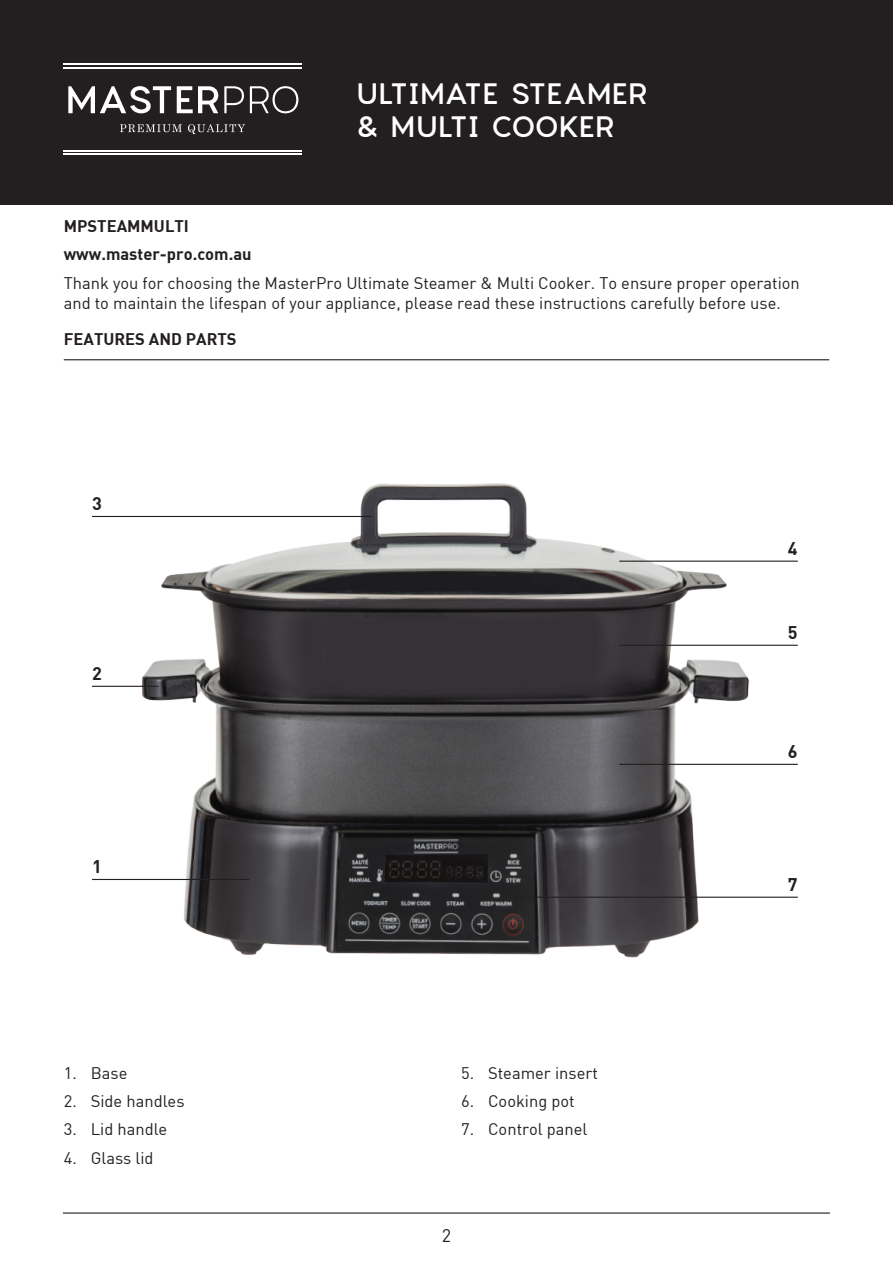
<style>
.page{position:relative;width:893px;height:1263px;background:#fff}
.page>*{position:absolute;margin:0;border:0;box-sizing:border-box;transform-origin:0 0}
.t1{font:500 29.1px/32.8px "Charlevoix Pro";letter-spacing:-.015em;color:#fff}
.t2{font:18px "DIN Bold";color:#231f20}
.t3{font:18px "DIN";color:#231f20}
.t4{font:16.5px/19.8px "DIN";color:#231f20}
.t5{font:16.5px/28.3px "DIN Bold";color:#231f20}
</style>
<div class="page">
<hr style="left:63px;top:1212px;width:767px;height:1px;background:#231f20">
<div style="left:0;top:0;width:893px;height:204px;background:#231f20"></div>
<hr style="left:64px;top:67px;width:238px;height:1px;background:#fff">
<hr style="left:64px;top:154px;width:238px;height:1px;background:#fff">
<hr style="left:64px;top:64px;width:238px;height:1px;background:#fff">
<hr style="left:64px;top:151px;width:238px;height:1px;background:#fff">
<svg style="left:68px;top:86px;width:103px;height:27px"></svg>
<svg style="left:177px;top:86px;width:41px;height:27px"></svg>
<svg style="left:224px;top:86px;width:20px;height:27px"></svg>
<svg style="left:250px;top:86px;width:48px;height:27px"></svg>
<svg style="left:120px;top:124px;width:62px;height:8px"></svg>
<svg style="left:188px;top:124px;width:57px;height:10px"></svg>
<hr style="left:64px;top:359px;width:765px;height:1px;background:#231f20">
<img style="left:113px;top:483px;width:661px;height:475px">
<hr style="left:92px;top:879px;width:157px;height:1px;background:#231f20">
<hr style="left:92px;top:516px;width:279px;height:1px;background:#231f20">
<hr style="left:92px;top:686px;width:67px;height:1px;background:#231f20">
<hr style="left:619px;top:561px;width:179px;height:1px;background:#231f20">
<hr style="left:619px;top:645px;width:179px;height:1px;background:#231f20">
<hr style="left:619px;top:764px;width:179px;height:1px;background:#231f20">
<hr style="left:513px;top:897px;width:285px;height:1px;background:#231f20">
<h1 class="t1" style="left:356px;top:77px;width:294px">ULTIMATE STEAMER &amp; MULTI COOKER</h1>
<p class="t5" style="left:64px;top:211px;width:189px">MPSTEAMMULTI www.master-pro.com.au</p>
<p class="t4" style="left:64px;top:273px;width:738px">Thank you for choosing the MasterPro Ultimate Steamer &amp; Multi Cooker. To ensure proper operation and to maintain the lifespan of your appliance, please read these instructions carefully before use.</p>
<p class="t5" style="left:64px;top:324px;width:174px">FEATURES AND PARTS</p>
<p class="t2" style="left:92px;top:492px;width:11px">3</p>
<p class="t2" style="left:92px;top:662px;width:11px">2</p>
<p class="t2" style="left:92px;top:855px;width:11px">1</p>
<p class="t4" style="left:64px;top:1063px;width:65px">1. Base</p>
<p class="t4" style="left:64px;top:1091px;width:122px">2. Side handles</p>
<p class="t4" style="left:64px;top:1119px;width:105px">3. Lid handle</p>
<p class="t4" style="left:64px;top:1147px;width:91px">4. Glass lid</p>
<p class="t4" style="left:461px;top:1063px;width:138px">5. Steamer insert</p>
<p class="t4" style="left:461px;top:1091px;width:115px">6. Cooking pot</p>
<p class="t4" style="left:461px;top:1119px;width:128px">7. Control panel</p>
<p class="t3" style="left:442px;top:1224px;width:11px">2</p>
<p class="t2" style="left:788px;top:537px;width:11px">4</p>
<p class="t2" style="left:788px;top:621px;width:11px">5</p>
<p class="t2" style="left:788px;top:740px;width:11px">6</p>
<p class="t2" style="left:788px;top:873px;width:11px">7</p>
</div>
